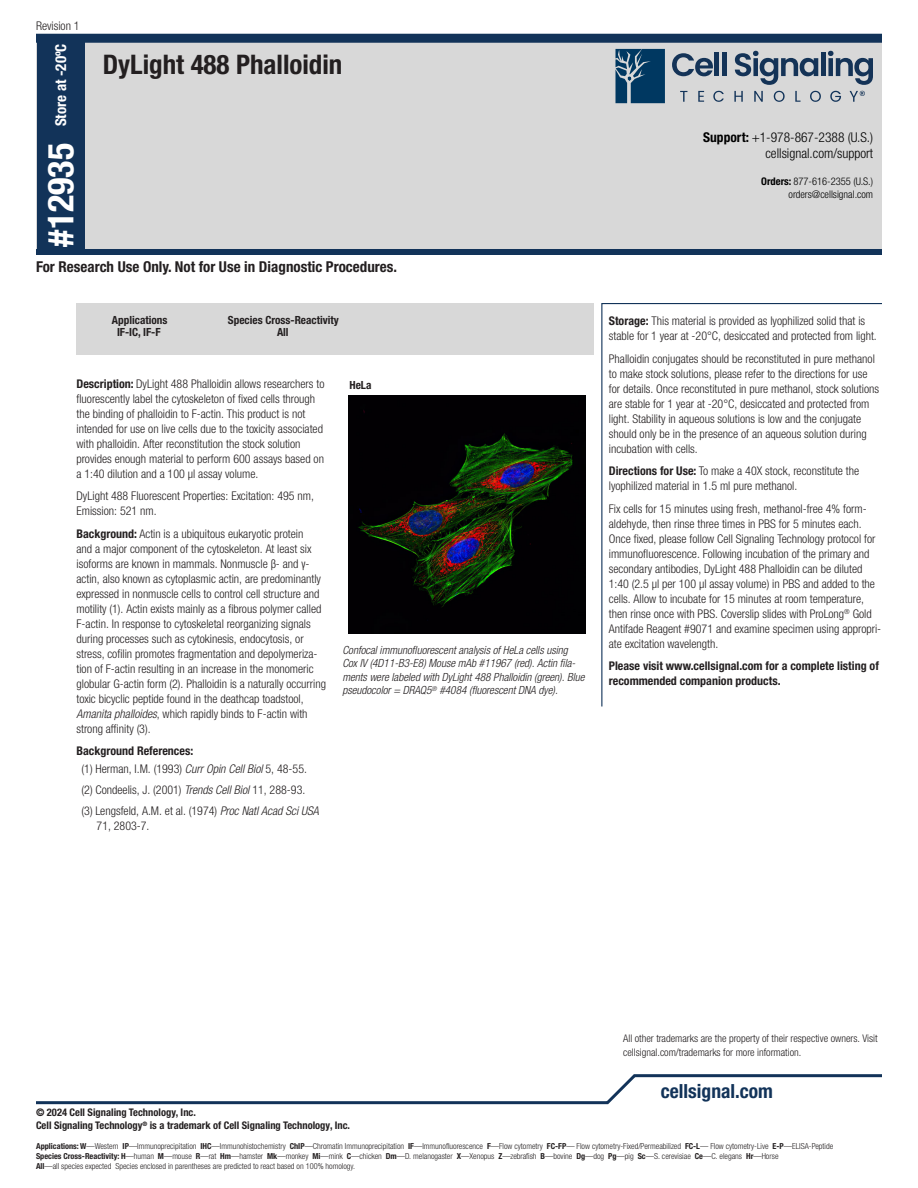
<style>
.page{position:relative;width:918px;height:1188px;background:#fff}
.page>*{position:absolute;margin:0;border:0;box-sizing:border-box;transform-origin:0 0}
.Number{font:700 condensed 36px "Helvetica Neue LTW1 G";color:#fff}
.Name{font:700 condensed 27px "Helvetica Neue LTW1 G";color:#231f20}
.t1{font:700 condensed 19.5px "Helvetica Neue LTW1 G";color:#123359}
.t2{font:700 condensed 15px "Helvetica Neue LTW1 G";color:#231f20}
.Storage_Temp{font:700 condensed 15px "Helvetica Neue LTW1 G";color:#fff}
.t3{font:300 condensed 13.5px/16.2px "Helvetica Neue LTW1 G";color:#000;text-align:right}
.t4{font:500 condensed 13.5px "Helvetica Neue LTW1 G";color:#231f20}
.Body_Text{font:300 condensed 12px/15px "Helvetica Neue LTW1 G";color:#231f20}
.Background_References{font:300 condensed 12px/15px "Helvetica Neue LTW1 G";color:#231f20}
.Body_Text-2{font:700 condensed 12px/15px "Helvetica Neue LTW1 G";color:#231f20}
.Background_References-2{font:700 condensed 12px "Helvetica Neue LTW1 G";color:#231f20}
.Date{font:300 condensed 12px "Helvetica Neue LTW1 G";color:#231f20}
.DILUTIONS{font:italic 300 condensed 11.25px/13.5px "Helvetica Neue LTW1 G";color:#231f20}
.Apps_Species_Mol_Wt_Source{font:700 condensed 11.25px "Helvetica Neue LTW1 G";color:#231f20}
.DILUTIONS-2{font:700 condensed 11.25px "Helvetica Neue LTW1 G";color:#231f20}
.t5{font:300 condensed 10.5px/13.5px "Helvetica Neue LTW1 G";color:#231f20}
.t6{font:700 condensed 10.5px "Helvetica Neue LTW1 G";color:#231f20}
.t7{font:300 condensed 10.5px/12.6px "Helvetica Neue LTW1 G";color:#000;text-align:right}
.t8{font:300 condensed 8.25px/9.9px "Helvetica Neue LTW1 G";color:#231f20}
.s1{font-weight:700}
.s2{font-style:italic}
</style>
<div class="page">
<div style="left:76px;top:303px;width:518px;height:51px;background:#d8d8d8"></div>
<svg style="left:601px;top:303px;width:281px;height:404px"></svg>
<img style="left:348px;top:396px;width:238px;height:237px">
<div style="left:36px;top:43px;width:846px;height:210px;background:#d8d8d8"></div>
<div style="left:36px;top:249px;width:846px;height:6px;background:#123359"></div>
<div style="left:36px;top:34px;width:846px;height:9px;background:#123359"></div>
<svg style="left:36px;top:1074px;width:846px;height:31px"></svg>
<svg style="left:830px;top:91px;width:11px;height:11px"></svg>
<svg style="left:850px;top:91px;width:15px;height:11px"></svg>
<svg style="left:615px;top:49px;width:206px;height:54px"></svg>
<div style="left:821px;top:52px;width:5px;height:24px;background:#143357"></div>
<svg style="left:828px;top:51px;width:45px;height:34px"></svg>
<div style="left:37px;top:37px;width:48px;height:216px;background:#123359"></div>
<p class="Date" style="left:36px;top:19px;width:45px">Revision 1</p>
<p class="Storage_Temp" style="left:52px;top:126px;width:84px;rotate:-90deg">Store at -20ºC</p>
<p class="Name" style="left:103px;top:48px;width:241px">DyLight 488 Phalloidin</p>
<p class="Number" style="left:39px;top:247px;width:105px;rotate:-90deg">#12935</p>
<p class="t2" style="left:36px;top:257px;width:363px">For Research Use Only. Not for Use in Diagnostic Procedures.</p>
<p class="Apps_Species_Mol_Wt_Source" style="left:228px;top:313px;width:112px">Species Cross-Reactivity</p>
<p class="Apps_Species_Mol_Wt_Source" style="left:112px;top:313px;width:57px">Applications</p>
<p class="Apps_Species_Mol_Wt_Source" style="left:117px;top:325px;width:45px">IF-IC, IF-F</p>
<p class="Apps_Species_Mol_Wt_Source" style="left:277px;top:325px;width:13px">All</p>
<p class="Body_Text" style="left:76px;top:376px;width:250px"><span class="s1">Description:</span> DyLight 488 Phalloidin allows researchers to fluorescently label the cytoskeleton of fixed cells through the binding of phalloidin to F-actin. This product is not intended for use on live cells due to the toxicity associated with phalloidin. After reconstitution the stock solution provides enough material to perform 600 assays based on a 1:40 dilution and a 100 μl assay volume.</p>
<p class="Body_Text" style="left:76px;top:489px;width:239px">DyLight 488 Fluorescent Properties: Excitation: 495 nm,<br>Emission: 521 nm.</p>
<p class="Body_Text" style="left:76px;top:526px;width:251px"><span class="s1">Background:</span> Actin is a ubiquitous eukaryotic protein<br>and a major component of the cytoskeleton. At least six isoforms are known in mammals. Nonmuscle β- and γ&shy;actin, also known as cytoplasmic actin, are predominantly expressed in nonmuscle cells to control cell structure and motility (1). Actin exists mainly as a fibrous polymer called F-actin. In response to cytoskeletal reorganizing signals during processes such as cytokinesis, endocytosis, or stress, cofilin promotes fragmentation and depolymeriza&shy;tion of F-actin resulting in an increase in the monomeric globular G-actin form (2). Phalloidin is a naturally occurring toxic bicyclic peptide found in the deathcap toadstool, <span class="s2">Amanita phalloides</span>, which rapidly binds to F-actin with strong affinity (3).</p>
<p class="Background_References-2" style="left:76px;top:744px;width:118px">Background References:</p>
<p class="Background_References" style="left:82px;top:762px;width:227px">(1) Herman, I.M. (1993) <span class="s2">Curr Opin Cell Biol</span> 5, 48-55.</p>
<p class="Background_References" style="left:82px;top:783px;width:225px">(2) Condeelis, J. (2001) <span class="s2">Trends Cell Biol</span> 11, 288-93.</p>
<p class="Background_References" style="left:97px;top:804px;width:224px;text-indent:-15px">(3) Lengsfeld, A.M. et al. (1974) <span class="s2">Proc Natl Acad Sci USA<br></span>71, 2803-7.</p>
<p class="DILUTIONS-2" style="left:350px;top:378px;width:24px">HeLa</p>
<p class="DILUTIONS" style="left:342px;top:643px;width:244px">Confocal immunofluorescent analysis of HeLa cells using Cox IV (4D11-B3-E8) Mouse mAb #11967 (red). Actin fila&shy;ments were labeled with DyLight 488 Phalloidin (green). Blue pseudocolor = DRAQ5<sup>®</sup> #4084 (fluorescent DNA dye).</p>
<p class="t4" style="left:712px;top:127px;width:112px">877-616-CELL (2355)</p>
<p class="t4" style="left:712px;top:145px;width:120px">orders@cellsignal.com</p>
<p class="t3" style="left:703px;top:130px;width:171px"><span class="s1">Support:</span> +1-978-867-2388 (U.S.) cellsignal.com/support</p>
<p class="t7" style="left:761px;top:176px;width:113px"><span class="s1">Orders:</span> 877-616-2355 (U.S.) orders@cellsignal.com</p>
<p class="Body_Text" style="left:609px;top:313px;width:270px"><span class="s1">Storage:</span> This material is provided as lyophilized solid that is stable for 1 year at -20°C, desiccated and protected from light.</p>
<p class="Body_Text" style="left:609px;top:351px;width:272px">Phalloidin conjugates should be reconstituted in pure methanol to make stock solutions, please refer to the directions for use for details. Once reconstituted in pure methanol, stock solutions are stable for 1 year at -20°C, desiccated and protected from light. Stability in aqueous solutions is low and the conjugate should only be in the presence of an aqueous solution during incubation with cells.</p>
<p class="Body_Text" style="left:609px;top:463px;width:252px"><span class="s1">Directions for Use:</span> To make a 40X stock, reconstitute the lyophilized material in 1.5 ml pure methanol.</p>
<p class="Body_Text" style="left:609px;top:501px;width:274px">Fix cells for 15 minutes using fresh, methanol-free 4% form&shy;aldehyde, then rinse three times in PBS for 5 minutes each.<br>Once fixed, please follow Cell Signaling Technology protocol for immunofluorescence. Following incubation of the primary and secondary antibodies, DyLight 488 Phalloidin can be diluted 1:40 (2.5 µl per 100 µl assay volume) in PBS and added to the cells. Allow to incubate for 15 minutes at room temperature, then rinse once with PBS. Coverslip slides with ProLong<sup>®</sup> Gold Antifade Reagent #9071 and examine specimen using appropri&shy;ate excitation wavelength.</p>
<p class="Body_Text-2" style="left:609px;top:658px;width:272px">Please visit www.cellsignal.com for a complete listing of recommended companion products.</p>
<p class="t6" style="left:36px;top:1106px;width:161px">© 2024 Cell Signaling Technology, Inc.</p>
<p class="t6" style="left:36px;top:1119px;width:316px">Cell Signaling Technology<sup>®</sup> is a trademark of Cell Signaling Technology, Inc.</p>
<p class="t5" style="left:623px;top:1032px;width:256px">All other trademarks are the property of their respective owners. Visit cellsignal.com/trademarks for more information.</p>
<h3 class="t1" style="left:661px;top:1079px;width:114px">cellsignal.com</h3>
<p class="t8" style="left:36px;top:1141px;width:799px"><span class="s1">Applications: W</span>—Western <span class="s1">IP</span>—Immunoprecipitation <span class="s1">IHC</span>—Immunohistochemistry <span class="s1">ChIP</span>—Chromatin Immunoprecipitation <span class="s1">IF</span>—Immunofluorescence <span class="s1">F</span>—Flow cytometry <span class="s1">FC-FP</span>— Flow cytometry-Fixed/Permeabilized <span class="s1">FC-L</span>— Flow cytometry-Live <span class="s1">E-P</span>—ELISA-Peptide<br><span class="s1">Species Cross-Reactivity: H</span>—human <span class="s1">M</span>—mouse <span class="s1">R</span>—rat <span class="s1">Hm</span>—hamster <span class="s1">Mk</span>—monkey <span class="s1">Mi</span>—mink <span class="s1">C</span>—chicken <span class="s1">Dm</span>—D. melanogaster <span class="s1">X</span>—Xenopus <span class="s1">Z</span>—zebrafish <span class="s1">B</span>—bovine <span class="s1">Dg</span>—dog <span class="s1">Pg</span>—pig <span class="s1">Sc</span>—S. cerevisiae <span class="s1">Ce</span>—C. elegans <span class="s1">Hr</span>—Horse<br><span class="s1">All</span>—all species expected Species enclosed in parentheses are predicted to react based on 100% homology.</p>
</div>
